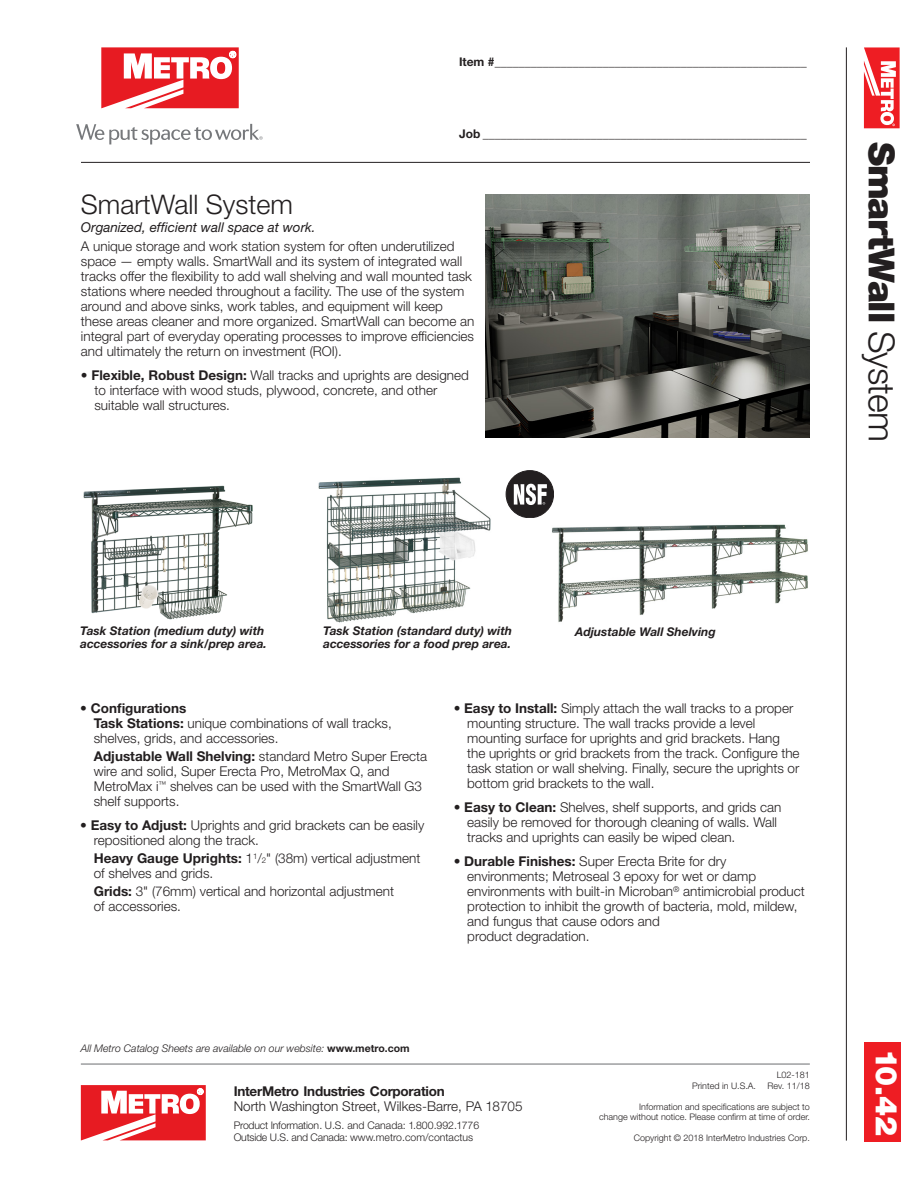
<style>
.page{position:relative;width:918px;height:1188px;background:#fff}
.page>*{position:absolute;margin:0;border:0;box-sizing:border-box;transform-origin:0 0}
.t1{font:900 36px "Helvetica Neue LT Std";letter-spacing:-.035em;color:#231f20}
.t2{font:900 30px "Helvetica Neue LT Std";color:#fff}
.Head_18{font:300 27px "Helvetica Neue LT Std";color:#231f20}
.Body_text{font:300 13.5px/15px "Helvetica Neue LT Std";color:#231f20}
.Subhead_12{font:italic 13.5px "Helvetica Neue LT Std";color:#231f20}
.t3{font:700 13.5px "Helvetica Neue LT Std";letter-spacing:-.02em;color:#231f20}
.t4{font:italic 700 12px/13.5px "Helvetica Neue LT Std";color:#231f20}
.t5{font:700 12px "Helvetica Neue LT Std";color:#231f20}
.t6{font:italic 300 10.5px "Helvetica Neue LT Std";color:#231f20}
.t7{font:300 10.5px "Helvetica Neue LT Std";letter-spacing:-.02em;color:#231f20}
.t8{font:300 10.5px "Helvetica Neue LT Std";color:#231f20}
.t9{font:300 9px "Helvetica Neue LT Std";color:#231f20}
.s1{font-weight:700}
.s2{font-weight:300}
.s3{font-size:7.8px}
.s4{font-weight:700;font-style:normal}
</style>
<div class="page">
<hr style="left:81px;top:162px;width:729px;height:1px;background:#231f20">
<hr style="left:846px;top:47px;width:1px;height:1094px;background:#231f20">
<div style="left:864px;top:1042px;width:37px;height:100px;background:#ee1d23"></div>
<svg style="left:864px;top:47px;width:36px;height:81px"></svg>
<svg style="left:101px;top:47px;width:138px;height:61px"></svg>
<svg style="left:76px;top:124px;width:187px;height:20px"></svg>
<svg style="left:81px;top:1085px;width:125px;height:55px"></svg>
<hr style="left:81px;top:1064px;width:729px;height:1px;background:#6c6d70">
<img style="left:83px;top:485px;width:170px;height:135px">
<img style="left:318px;top:477px;width:173px;height:146px">
<img style="left:541px;top:503px;width:267px;height:119px">
<div style="left:506px;top:471px;width:48px;height:47px;background:#231f20;border-radius:50%"></div>
<div style="left:506px;top:471px;width:48px;height:47px;border:1px solid #231f20;border-radius:50%"></div>
<svg style="left:514px;top:484px;width:33px;height:21px"></svg>
<img style="left:485px;top:194px;width:325px;height:244px">
<p class="t5" style="left:459px;top:54px;width:349px">Item #____________________________________________________</p>
<p class="t5" style="left:459px;top:126px;width:349px">Job ______________________________________________________</p>
<p class="Head_18" style="left:81px;top:188px;width:214px">SmartWall System</p>
<p class="Subhead_12" style="left:81px;top:219px;width:236px">Organized, efficient wall space at work.</p>
<p class="Body_text" style="left:81px;top:239px;width:395px">A unique storage and work station system for often underutilized space — empty walls. SmartWall and its system of integrated wall tracks offer the flexibility to add wall shelving and wall mounted task stations where needed throughout a facility. The use of the system around and above sinks, work tables, and equipment will keep these areas cleaner and more organized. SmartWall can become an integral part of everyday operating processes to improve efficiencies and ultimately the return on investment (ROI).</p>
<p class="Body_text" style="left:94px;top:368px;width:376px;text-indent:-14px">• <span class="s1">Flexible, Robust Design:</span> Wall tracks and uprights are designed to interface with wood studs, plywood, concrete, and other suitable wall structures.</p>
<p class="t1" style="left:903px;top:142px;width:301px;rotate:90deg">SmartWall <span class="s2">System</span></p>
<p class="t4" style="left:80px;top:623px;width:188px">Task Station (medium duty) with accessories for a sink/prep area.</p>
<p class="t4" style="left:323px;top:623px;width:190px">Task Station (standard duty) with</p>
<p class="t4" style="left:575px;top:625px;width:142px">Adjustable Wall Shelving</p>
<p class="t4" style="left:323px;top:637px;width:189px">accessories for a food prep area.</p>
<p class="Body_text" style="left:94px;top:701px;width:300px;text-indent:-14px">• <span class="s1">Configurations<br>Task Stations:</span> unique combinations of wall tracks, shelves, grids, and accessories.</p>
<p class="Body_text" style="left:94px;top:749px;width:335px"><span class="s1">Adjustable Wall Shelving:</span> standard Metro Super Erecta wire and solid, Super Erecta Pro, MetroMax Q, and MetroMax i<sup>™</sup> shelves can be used with the SmartWall G3 shelf supports.</p>
<p class="Body_text" style="left:94px;top:818px;width:332px;text-indent:-14px">• <span class="s1">Easy to Adjust:</span> Uprights and grid brackets can be easily repositioned along the track.</p>
<p class="Body_text" style="left:94px;top:851px;width:328px"><span class="s1">Heavy Gauge Uprights:</span> 1<sup>1</sup>/<span class="s3">2</span>" (38m) vertical adjustment of shelves and grids.</p>
<p class="Body_text" style="left:94px;top:884px;width:302px"><span class="s1">Grids:</span> 3" (76mm) vertical and horizontal adjustment of accessories.</p>
<p class="Body_text" style="left:467px;top:701px;width:334px;text-indent:-13px">• <span class="s1">Easy to Install:</span> Simply attach the wall tracks to a proper mounting structure. The wall tracks provide a level mounting surface for uprights and grid brackets. Hang the uprights or grid brackets from the track. Configure the task station or wall shelving. Finally, secure the uprights or bottom grid brackets to the wall.</p>
<p class="Body_text" style="left:467px;top:800px;width:316px;text-indent:-14px">• <span class="s1">Easy to Clean:</span> Shelves, shelf supports, and grids can easily be removed for thorough cleaning of walls. Wall tracks and uprights can easily be wiped clean.</p>
<p class="Body_text" style="left:467px;top:854px;width:339px;text-indent:-14px">• <span class="s1">Durable Finishes:</span> Super Erecta Brite for dry environments; Metroseal 3 epoxy for wet or damp environments with built-in Microban<sup>®</sup> antimicrobial product protection to inhibit the growth of bacteria, mold, mildew, and fungus that cause odors and<br>product degradation.</p>
<p class="t6" style="left:81px;top:1042px;width:330px">All Metro Catalog Sheets are available on our website: <span class="s4">www.metro.com</span></p>
<p class="t9" style="left:777px;top:1069px;width:35px">L02-181</p>
<p class="t3" style="left:234px;top:1082px;width:213px">InterMetro Industries Corporation</p>
<p class="Body_text" style="left:234px;top:1098px;width:290px">North Washington Street, Wilkes-Barre, PA 18705</p>
<p class="t7" style="left:234px;top:1119px;width:247px">Product Information. U.S. and Canada: 1.800.992.1776</p>
<p class="t8" style="left:234px;top:1131px;width:241px">Outside U.S. and Canada: www.metro.com/contactus</p>
<p class="t9" style="left:692px;top:1080px;width:66px">Printed in U.S.A.</p>
<p class="t9" style="left:768px;top:1080px;width:44px">Rev. 11/18</p>
<p class="t9" style="left:639px;top:1101px;width:172px">Information and specifications are subject to</p>
<p class="t9" style="left:599px;top:1111px;width:212px">change without notice. Please confirm at time of order.</p>
<p class="t9" style="left:634px;top:1132px;width:178px">Copyright © 2018 InterMetro Industries Corp.</p>
<p class="t2" style="left:904px;top:1049px;width:89px;rotate:90deg">10.42</p>
</div>
